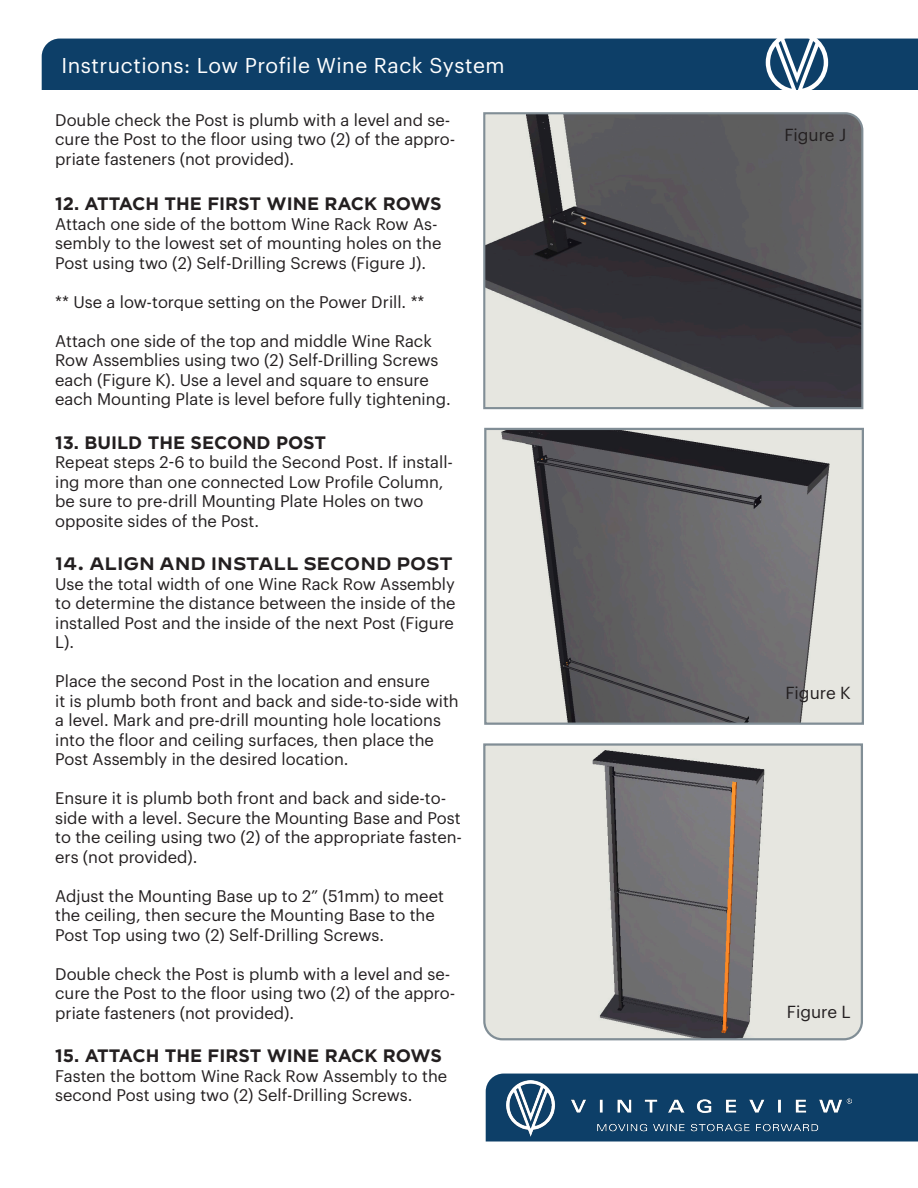
<style>
.page{position:relative;width:918px;height:1188px;background:#fff}
.page>*{position:absolute;margin:0;border:0;box-sizing:border-box;transform-origin:0 0}
.t1{font:21px "Graphik";letter-spacing:.025em;color:#fff}
.t2{font:700 18px "Gotham";color:#231f20}
.t3{font:600 18px "Decimal";color:#231f20}
.t4{font:17.1px "Graphik";color:#231f20}
.t5{font:16.5px/19.5px "Graphik";color:#231f20}
</style>
<div class="page">
<svg style="left:483px;top:743px;width:380px;height:298px;background:#b8b7b4"></svg>
<svg style="left:483px;top:112px;width:381px;height:298px;background:#6b6a6c"></svg>
<img style="left:487px;top:431px;width:374px;height:291px">
<div style="left:484px;top:428px;width:380px;height:297px;border:2px solid #818e96"></div>
<div style="left:42px;top:39px;width:876px;height:51px;background:#0d3f68"></div>
<svg style="left:766px;top:38px;width:62px;height:52px"></svg>
<div style="left:486px;top:1074px;width:432px;height:67px;background:#0d3f68"></div>
<img style="left:507px;top:1080px;width:345px;height:56px">
<p class="t1" style="left:62px;top:49px;width:445px">Instructions: Low Profile Wine Rack System</p>
<p class="t5" style="left:55px;top:109px;width:402px">Double check the Post is plumb with a level and se&shy;cure the Post to the floor using two (2) of the appro&shy;priate fasteners (not provided).</p>
<p class="t2" style="left:55px;top:192px;width:388px">12. ATTACH THE FIRST WINE RACK ROWS</p>
<p class="t5" style="left:55px;top:213px;width:388px">Attach one side of the bottom Wine Rack Row As&shy;sembly to the lowest set of mounting holes on the<br>Post using two (2) Self-Drilling Screws (Figure J).</p>
<p class="t5" style="left:55px;top:291px;width:371px">** Use a low-torque setting on the Power Drill. **</p>
<p class="t5" style="left:55px;top:330px;width:397px">Attach one side of the top and middle Wine Rack Row Assemblies using two (2) Self-Drilling Screws each (Figure K). Use a level and square to ensure each Mounting Plate is level before fully tightening.</p>
<p class="t2" style="left:55px;top:430px;width:273px">13. BUILD THE SECOND POST</p>
<p class="t5" style="left:55px;top:451px;width:399px">Repeat steps 2-6 to build the Second Post. If install&shy;ing more than one connected Low Profile Column, be sure to pre-drill Mounting Plate Holes on two opposite sides of the Post.</p>
<p class="t3" style="left:55px;top:547px;width:399px">14. ALIGN AND INSTALL SECOND POST</p>
<p class="t5" style="left:55px;top:573px;width:402px;text-align:justify">Use the total width of one Wine Rack Row Assembly to determine the distance between the inside of the installed Post and the inside of the next Post (Figure L).</p>
<p class="t5" style="left:55px;top:670px;width:376px">Place the second Post in the location and ensure</p>
<p class="t5" style="left:55px;top:690px;width:405px">it is plumb both front and back and side-to-side with a level. Mark and pre-drill mounting hole locations into the floor and ceiling surfaces, then place the Post Assembly in the desired location.</p>
<p class="t5" style="left:55px;top:787px;width:408px">Ensure it is plumb both front and back and side-to&shy;side with a level. Secure the Mounting Base and Post to the ceiling using two (2) of the appropriate fasten&shy;ers (not provided).</p>
<p class="t5" style="left:55px;top:885px;width:390px">Adjust the Mounting Base up to 2” (51mm) to meet the ceiling, then secure the Mounting Base to the<br>Post Top using two (2) Self-Drilling Screws.</p>
<p class="t5" style="left:55px;top:963px;width:402px">Double check the Post is plumb with a level and se&shy;cure the Post to the floor using two (2) of the appro&shy;priate fasteners (not provided).</p>
<p class="t2" style="left:55px;top:1044px;width:388px">15. ATTACH THE FIRST WINE RACK ROWS</p>
<p class="t5" style="left:55px;top:1065px;width:394px">Fasten the bottom Wine Rack Row Assembly to the second Post using two (2) Self-Drilling Screws.</p>
<p class="t4" style="left:784px;top:122px;width:63px">Figure J</p>
<p class="t4" style="left:785px;top:680px;width:67px">Figure K</p>
<p class="t4" style="left:787px;top:999px;width:65px">Figure L</p>
</div>
